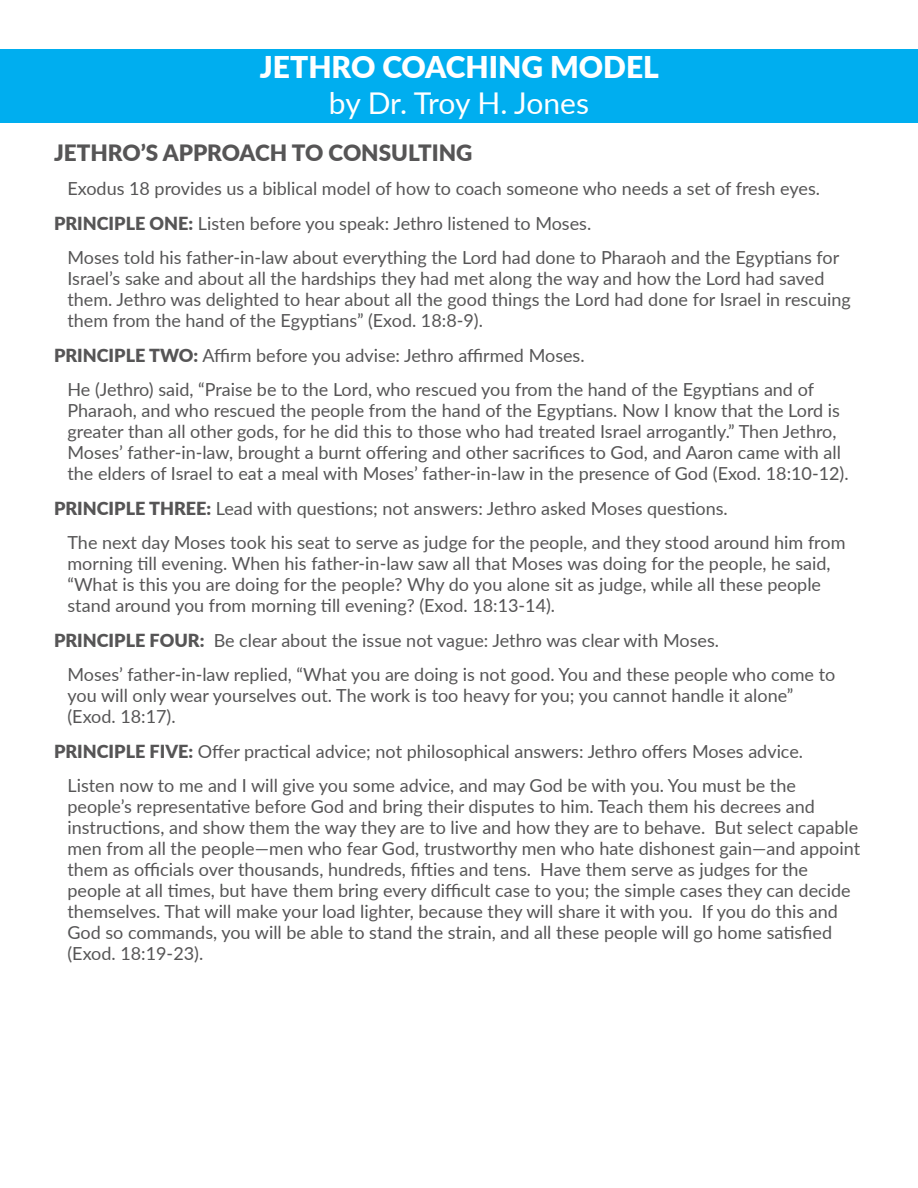
<style>
.page{position:relative;width:918px;height:1188px;background:#fff}
.page>*{position:absolute;margin:0;border:0;box-sizing:border-box;transform-origin:0 0}
.t1{font:900 30px "Lato";color:#fff}
.t2{font:30px "Lato";letter-spacing:-.015em;color:#fff}
.t3{font:900 22.5px "Lato";color:#565556}
.t4{font:18px/21px "Lato";color:#565556}
.s1{font-weight:900}
</style>
<div class="page">
<div style="left:0;top:50px;width:918px;height:73px;background:#00aeef"></div>
<p class="t1" style="left:260px;top:45px;width:401px">JETHRO COACHING MODEL</p>
<p class="t2" style="left:329px;top:82px;width:262px">by Dr. Troy H. Jones</p>
<p class="t3" style="left:54px;top:136px;width:420px">JETHRO’S APPROACH TO CONSULTING</p>
<p class="t4" style="left:68px;top:177px;width:754px">Exodus 18 provides us a biblical model of how to coach someone who needs a set of fresh eyes.</p>
<p class="t4" style="left:54px;top:212px;width:539px"><span class="s1">PRINCIPLE ONE:</span> Listen before you speak: Jethro listened to Moses.</p>
<p class="t4" style="left:68px;top:246px;width:785px">Moses told his father-in-law about everything the Lord had done to Pharaoh and the Egyptians for Israel’s sake and about all the hardships they had met along the way and how the Lord had saved them. Jethro was delighted to hear about all the good things the Lord had done for Israel in rescuing them from the hand of the Egyptians” (Exod. 18:8-9).</p>
<p class="t4" style="left:54px;top:344px;width:532px"><span class="s1">PRINCIPLE TWO:</span> Affirm before you advise: Jethro affirmed Moses.</p>
<p class="t4" style="left:68px;top:378px;width:783px">He (Jethro) said, “Praise be to the Lord, who rescued you from the hand of the Egyptians and of Pharaoh, and who rescued the people from the hand of the Egyptians. Now I know that the Lord is greater than all other gods, for he did this to those who had treated Israel arrogantly.” Then Jethro, Moses’ father-in-law, brought a burnt offering and other sacrifices to God, and Aaron came with all the elders of Israel to eat a meal with Moses’ father-in-law in the presence of God (Exod. 18:10-12).</p>
<p class="t4" style="left:54px;top:497px;width:675px"><span class="s1">PRINCIPLE THREE:</span> Lead with questions; not answers: Jethro asked Moses questions.</p>
<p class="t4" style="left:68px;top:531px;width:780px">The next day Moses took his seat to serve as judge for the people, and they stood around him from morning till evening. When his father-in-law saw all that Moses was doing for the people, he said, “What is this you are doing for the people? Why do you alone sit as judge, while all these people stand around you from morning till evening? (Exod. 18:13-14).</p>
<p class="t4" style="left:54px;top:629px;width:667px"><span class="s1">PRINCIPLE FOUR:</span> Be clear about the issue not vague: Jethro was clear with Moses.</p>
<p class="t4" style="left:68px;top:663px;width:769px">Moses’ father-in-law replied, “What you are doing is not good. You and these people who come to you will only wear yourselves out. The work is too heavy for you; you cannot handle it alone” (Exod. 18:17).</p>
<p class="t4" style="left:54px;top:740px;width:751px"><span class="s1">PRINCIPLE FIVE:</span> Offer practical advice; not philosophical answers: Jethro offers Moses advice.</p>
<p class="t4" style="left:68px;top:774px;width:794px">Listen now to me and I will give you some advice, and may God be with you. You must be the people’s representative before God and bring their disputes to him. Teach them his decrees and instructions, and show them the way they are to live and how they are to behave. But select capable men from all the people—men who fear God, trustworthy men who hate dishonest gain—and appoint them as officials over thousands, hundreds, fifties and tens. Have them serve as judges for the people at all times, but have them bring every difficult case to you; the simple cases they can decide themselves. That will make your load lighter, because they will share it with you. If you do this and God so commands, you will be able to stand the strain, and all these people will go home satisfied (Exod. 18:19-23).</p>
</div>
